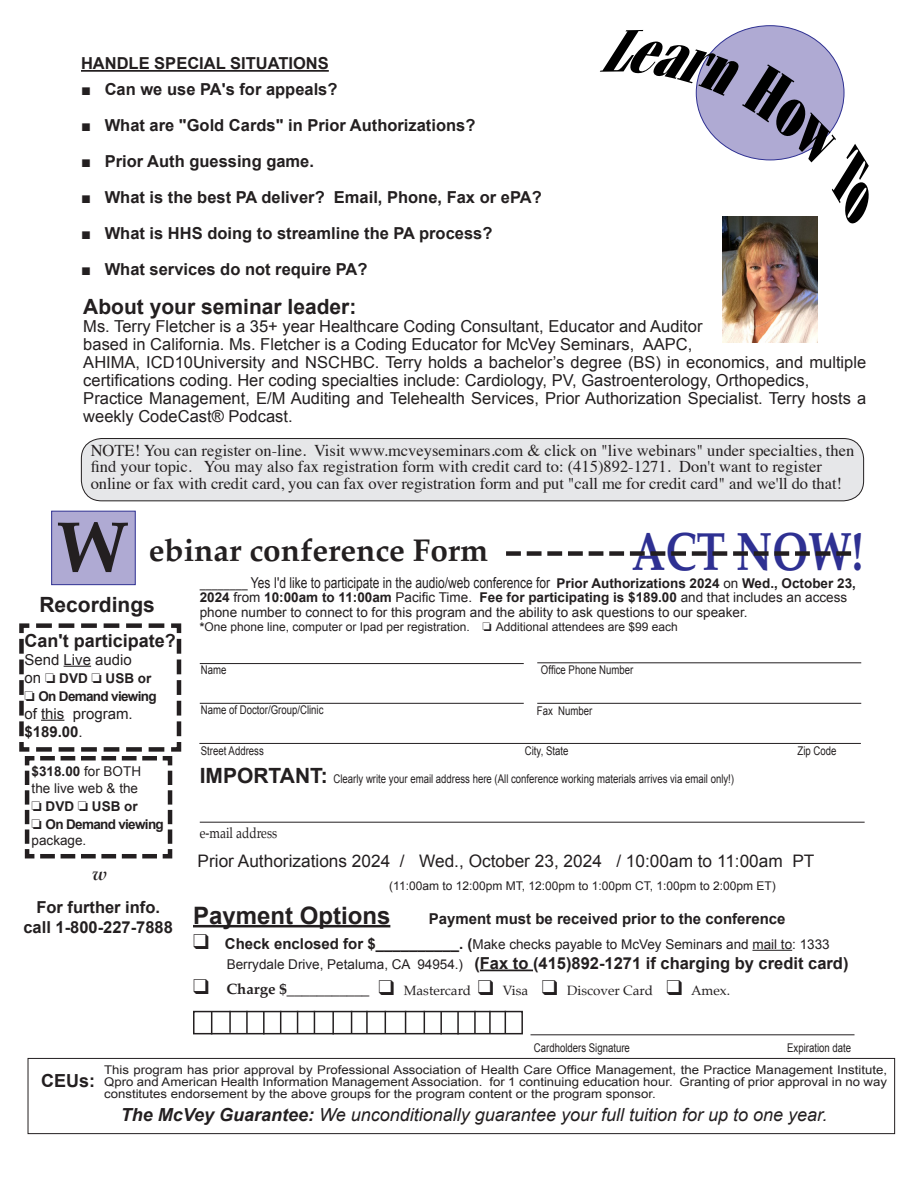
<style>
.page{position:relative;width:918px;height:1188px;background:#fff}
.page>*{position:absolute;margin:0;border:0;box-sizing:border-box;transform-origin:0 0}
.t1{font:700 72px "Palatino";color:#231f20}
.t2{font:700 54px "Palatino";color:#2e3092;scale:.8 1}
.t3{font:700 31.5px "Palatino";color:#231f20}
.t4{font:700 24px "Arial";color:#231f20}
.t5{font:700 21px "Arial";color:#231f20}
.t6{font:italic 18px "Arial";color:#231f20}
.t7{font:700 18px "Arial";color:#231f20}
.t8{font:italic 700 18px "Palatino";color:#231f20}
.t9{font:17.25px "Arial";color:#231f20}
.t10{font:16.5px/18px "Arial";color:#231f20}
.t11{font:700 16.5px "Arial";color:#231f20}
.t12{font:16.5px/16.5px "Times";color:#231f20}
.t13{font:15px "Arial";color:#231f20;scale:.8 1}
.t14{font:700 15px "Arial";color:#231f20}
.t15{font:15px/18px "Arial";color:#231f20}
.t16{font:700 15px "Palatino";color:#231f20}
.t17{font:15px "Palatino";color:#231f20;scale:.8 1}
.t18{font:13.5px "Arial";color:#231f20}
.t19{font:700 13.5px "Arial";color:#231f20}
.t20{font:700 13.5px/16.5px "Arial";letter-spacing:-.05em;color:#231f20}
.t21{font:13.5px "Palatino";color:#231f20}
.t22{font:12px/12.3px "Arial";color:#231f20;text-align:justify;scale:1.1 1}
.t23{font:12px "Arial";color:#231f20;scale:.8 1}
.t24{font:12px "Arial";color:#231f20}
.s1{font-family:"Palatino"}
.s2{font-weight:700;font-size:13.5px}
.s3{font-size:13.5px}
.s4{font-weight:400}
.s5{font-weight:700}
.s6{font-weight:400;font-size:15px}
.s7{font-weight:700;font-size:21px}
.s8{font-weight:700;font-size:15px}
.s9{font-weight:400;font-size:13.5px}
</style>
<div class="page">
<svg style="left:600px;top:30px;width:269px;height:196px"></svg>
<div style="left:51px;top:511px;width:85px;height:74px;background:#afaad3;border:1px solid #2e3092"></div>
<svg style="left:506px;top:551px;width:345px;height:5px"></svg>
<hr style="left:199px;top:743px;width:662px;height:1px;background:#231f20">
<hr style="left:200px;top:663px;width:324px;height:1px;background:#231f20">
<hr style="left:537px;top:662px;width:324px;height:1px;background:#231f20">
<hr style="left:200px;top:703px;width:324px;height:1px;background:#231f20">
<hr style="left:537px;top:703px;width:324px;height:1px;background:#231f20">
<hr style="left:200px;top:822px;width:665px;height:1px;background:#231f20">
<hr style="left:193px;top:925px;width:197px;height:2px;background:#231f20">
<hr style="left:752px;top:950px;width:40px;height:1px;background:#231f20">
<hr style="left:480px;top:970px;width:53px;height:1px;background:#231f20">
<svg style="left:280px;top:1014px;width:1px;height:17px"></svg>
<div style="left:193px;top:1011px;width:330px;height:23px;border:2px solid #231f20"></div>
<svg style="left:505px;top:1011px;width:1px;height:23px"></svg>
<hr style="left:489px;top:1011px;width:2px;height:23px;background:#231f20">
<hr style="left:474px;top:1011px;width:2px;height:23px;background:#231f20">
<hr style="left:457px;top:1012px;width:2px;height:22px;background:#231f20">
<hr style="left:440px;top:1012px;width:2px;height:22px;background:#231f20">
<svg style="left:405px;top:1011px;width:1px;height:23px"></svg>
<svg style="left:385px;top:1011px;width:1px;height:23px"></svg>
<hr style="left:366px;top:1011px;width:2px;height:23px;background:#231f20">
<svg style="left:351px;top:1011px;width:1px;height:23px"></svg>
<hr style="left:332px;top:1012px;width:2px;height:22px;background:#231f20">
<svg style="left:314px;top:1011px;width:1px;height:23px"></svg>
<svg style="left:297px;top:1011px;width:1px;height:23px"></svg>
<hr style="left:263px;top:1012px;width:2px;height:22px;background:#231f20">
<hr style="left:246px;top:1011px;width:2px;height:23px;background:#231f20">
<hr style="left:229px;top:1011px;width:2px;height:22px;background:#231f20">
<svg style="left:211px;top:1012px;width:1px;height:22px"></svg>
<svg style="left:424px;top:1011px;width:1px;height:23px"></svg>
<hr style="left:531px;top:1034px;width:324px;height:1px;background:#231f20">
<div style="left:28px;top:1058px;width:867px;height:76px;border:1px solid #231f20"></div>
<hr style="left:81px;top:70px;width:248px;height:2px;background:#231f20">
<svg style="left:19px;top:623px;width:163px;height:236px"></svg>
<img style="left:723px;top:216px;width:94px;height:126px">
<div style="left:81px;top:439px;width:783px;height:62px;background:#e6e7e9;border-radius:20px"></div>
<div style="left:81px;top:438px;width:783px;height:63px;border:1px solid #231f20;border-radius:20px"></div>
<p class="t11" style="left:81px;top:52px;width:249px">HANDLE SPECIAL SITUATIONS</p>
<p class="t11" style="left:81px;top:78px;width:258px">■ Can we use PA's for appeals?</p>
<p class="t11" style="left:81px;top:114px;width:396px">■ What are "Gold Cards" in Prior Authorizations?</p>
<p class="t11" style="left:81px;top:150px;width:235px">■ Prior Auth guessing game.</p>
<p class="t11" style="left:81px;top:186px;width:462px">■ What is the best PA deliver? Email, Phone, Fax or ePA?</p>
<p class="t11" style="left:81px;top:222px;width:413px">■ What is HHS doing to streamline the PA process?</p>
<p class="t11" style="left:81px;top:258px;width:288px">■ What services do not require PA?</p>
<p class="t5" style="left:83px;top:293px;width:275px">About your seminar leader:</p>
<p class="t10" style="left:83px;top:317px;width:621px">Ms. Terry Fletcher is a 35+ year Healthcare Coding Consultant, Educator and Auditor</p>
<p class="t10" style="left:83px;top:335px;width:610px">based in California. Ms. Fletcher is a Coding Educator for McVey Seminars, AAPC,</p>
<p class="t10" style="left:83px;top:353px;width:784px">AHIMA, ICD10University and NSCHBC. Terry holds a bachelor’s degree (BS) in economics, and multiple certifications coding. Her coding specialties include: Cardiology, PV, Gastroenterology, Orthopedics,</p>
<p class="t10" style="left:83px;top:389px;width:784px">Practice Management, E/M Auditing and Telehealth Services, Prior Authorization Specialist. Terry hosts a weekly CodeCast® Podcast.</p>
<p class="t12" style="left:91px;top:441px;width:765px">NOTE! You can register on-line. Visit www.mcveyseminars.com &amp; click on "live webinars" under specialties, then find your topic. You may also fax registration form with credit card to: (415)892-1271. Don't want to register</p>
<p class="t12" style="left:91px;top:474px;width:753px">online or fax with credit card, you can fax over registration form and put "call me for credit card" and we'll do that!</p>
<p class="t1" style="left:56px;top:486px;width:73px">W</p>
<p class="t2" style="left:632px;top:506px;width:291px">ACT NOW!</p>
<p class="t3" style="left:149px;top:524px;width:341px">ebinar conference Form</p>
<p class="t13" style="left:200px;top:573px;width:822px"><span class="s1">________</span> Yes I'd like to participate in the audio/web conference for <span class="s2">Prior Authorizations 2024</span> <span class="s3">on</span> <span class="s2">Wed., October 23,</span></p>
<p class="t19" style="left:200px;top:589px;width:649px">2024 <span class="s4">from</span> 10:00am to 11:00am <span class="s4">Pacific Time.</span> Fee for participating is $189.00 <span class="s4">and that includes an access</span></p>
<p class="t18" style="left:200px;top:603px;width:549px">phone number to connect to for this program and the ability to ask questions to our speaker.</p>
<p class="t24" style="left:200px;top:619px;width:480px"><span class="s5">*</span>One phone line, computer or Ipad per registration. □ Additional attendees are $99 each</p>
<p class="t5" style="left:39px;top:591px;width:117px">Recordings</p>
<p class="t7" style="left:24px;top:628px;width:153px">Can't participate?</p>
<p class="t15" style="left:24px;top:651px;width:109px">Send Live audio</p>
<p class="t19" style="left:24px;top:669px;width:128px"><span class="s6">on</span> ❏ DVD ❏ USB or</p>
<p class="t20" style="left:24px;top:688px;width:134px">❏ On Demand viewing</p>
<p class="t15" style="left:24px;top:705px;width:110px">of this program. <span class="s5">$189.00</span>.</p>
<p class="t23" style="left:201px;top:662px;width:34px">Name</p>
<p class="t23" style="left:541px;top:662px;width:117px">Office Phone Number</p>
<p class="t23" style="left:201px;top:702px;width:155px">Name of Doctor/Group/Clinic</p>
<p class="t23" style="left:201px;top:743px;width:80px">Street Address</p>
<p class="t23" style="left:525px;top:743px;width:56px">City, State</p>
<p class="t23" style="left:798px;top:743px;width:50px">Zip Code</p>
<p class="t23" style="left:537px;top:703px;width:71px">Fax Number</p>
<p class="t19" style="left:32px;top:763px;width:111px">$318.00 <span class="s4">for BOTH</span></p>
<p class="t18" style="left:32px;top:779px;width:108px">the live web &amp; the</p>
<p class="t19" style="left:32px;top:797px;width:108px">❏ DVD ❏ USB or</p>
<p class="t20" style="left:32px;top:816px;width:134px">❏ On Demand viewing <span class="s4">package.</span></p>
<p class="t8" style="left:92px;top:859px;width:16px">w</p>
<p class="t11" style="left:36px;top:896px;width:125px">For further info.</p>
<p class="t11" style="left:23px;top:916px;width:151px">call 1-800-227-7888</p>
<p class="t23" style="left:200px;top:771px;width:669px"><span class="s7">IMPORTANT:</span> Clearly write your email address here (All conference working materials arrives via email only!)</p>
<p class="t17" style="left:200px;top:820px;width:98px">e-mail address</p>
<p class="t9" style="left:198px;top:849px;width:618px">Prior Authorizations 2024 / Wed., October 23, 2024 / 10:00am to 11:00am PT</p>
<p class="t24" style="left:389px;top:878px;width:388px">(11:00am to 12:00pm MT, 12:00pm to 1:00pm CT, 1:00pm to 2:00pm ET)</p>
<p class="t4" style="left:193px;top:899px;width:199px">Payment Options</p>
<p class="t14" style="left:429px;top:909px;width:358px">Payment must be received prior to the conference</p>
<p class="t18" style="left:193px;top:935px;width:638px">❑ <span class="s8">Check enclosed for $__________. (</span>Make checks payable to McVey Seminars and mail to: 1333</p>
<p class="t11" style="left:227px;top:952px;width:623px"><span class="s9">Berrydale Drive, Petaluma, CA 94954.)</span> (Fax to (415)892-1271 if charging by credit card)</p>
<p class="t16" style="left:193px;top:976px;width:178px">❑ Charge $___________</p>
<p class="t21" style="left:379px;top:979px;width:353px">❑ Mastercard ❑ Visa ❑ Discover Card ❑ Amex.</p>
<p class="t23" style="left:534px;top:1040px;width:122px">Cardholders Signature</p>
<p class="t23" style="left:787px;top:1040px;width:82px">Expiration date</p>
<p class="t7" style="left:41px;top:1069px;width:55px">CEUs:</p>
<p class="t22" style="left:104px;top:1063px;width:713px">This program has prior approval by Professional Association of Health Care Office Management, the Practice Management Institute, Qpro and American Health Information Management Association. for 1 continuing education hour. Granting of prior approval in no way constitutes endorsement by the above groups for the program content or the program sponsor.</p>
<p class="t6" style="left:121px;top:1103px;width:708px"><span class="s5">The McVey Guarantee:</span> We unconditionally guarantee your full tuition for up to one year.</p>
</div>
